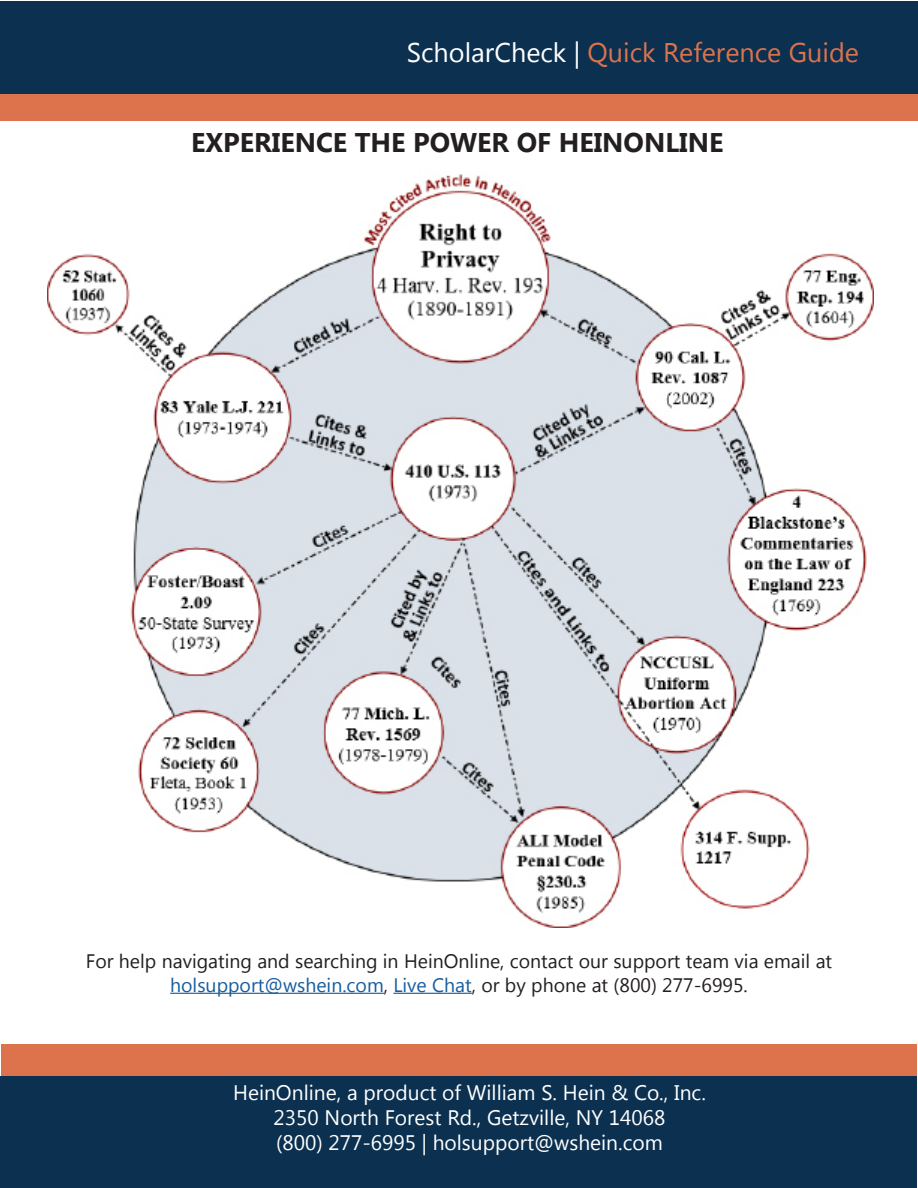
<style>
.page{position:relative;width:918px;height:1188px;background:#fff}
.page>*{position:absolute;margin:0;border:0;box-sizing:border-box;transform-origin:0 0}
.t1{font:27px "Lao UI";color:#dc734d}
.t2{font:700 27px "Lao UI";color:#231f20}
.t3{font:21px "Lao UI";color:#fff}
.t4{font:19.5px/23.4px "Lao UI";color:#231f20;text-align:center}
.s1{color:#fff}
.s2{color:#175d9e}
</style>
<div class="page">
<div style="left:0;top:1px;width:918px;height:93px;background:#0c304f"></div>
<div style="left:0;top:94px;width:918px;height:27px;background:#dc734d"></div>
<div style="left:1px;top:1076px;width:916px;height:112px;background:#0c304f"></div>
<div style="left:2px;top:1044px;width:915px;height:32px;background:#dc734d"></div>
<img style="left:47px;top:174px;width:827px;height:754px">
<hr style="left:170px;top:993px;width:214px;height:1px;background:#175d9e">
<hr style="left:393px;top:993px;width:79px;height:1px;background:#175d9e">
<p class="t1" style="left:407px;top:35px;width:454px"><span class="s1">ScholarCheck |</span> Quick Reference Guide</p>
<p class="t2" style="left:191px;top:125px;width:534px">EXPERIENCE THE POWER OF HEINONLINE</p>
<p class="t4" style="left:86px;top:949px;width:748px">For help navigating and searching in HeinOnline, contact our support team via email at <span class="s2">holsupport@wshein.com</span>, <span class="s2">Live Chat</span>, or by phone at (800) 277-6995.</p>
<p class="t3" style="left:233px;top:1078px;width:474px">HeinOnline, a product of William S. Hein &amp; Co., Inc.</p>
<p class="t3" style="left:274px;top:1103px;width:393px">2350 North Forest Rd., Getzville, NY 14068</p>
<p class="t3" style="left:276px;top:1129px;width:388px">(800) 277-6995 | holsupport@wshein.com</p>
</div>
